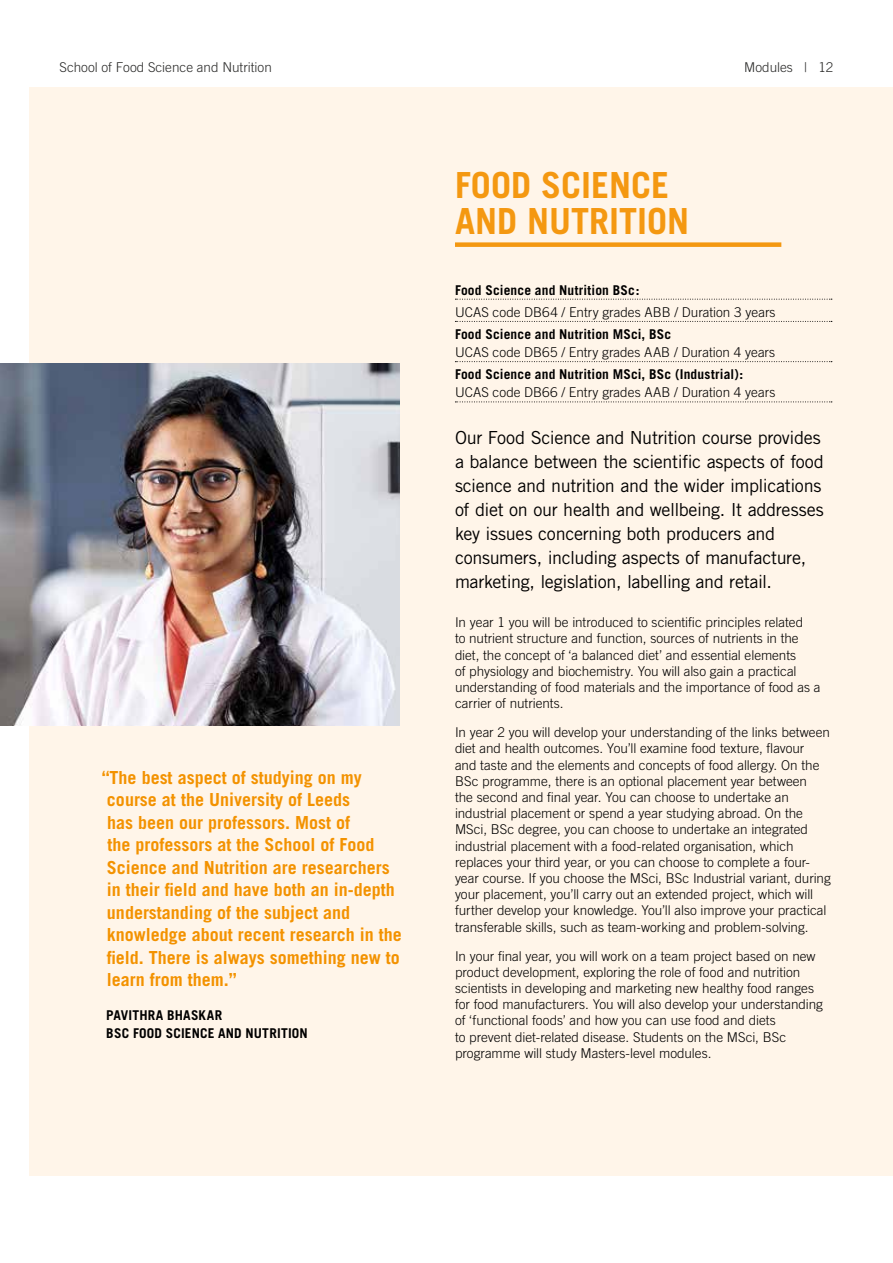
<style>
.page{position:relative;width:893px;height:1263px;background:#fff}
.page>*{position:absolute;margin:0;border:0;box-sizing:border-box;transform-origin:0 0}
.t1{font:700 36px/36px "Trade Gothic";color:#f49811}
.t2{font:700 18px/22.5px "Trade Gothic";color:#f39200}
.t3{font:18px/24px "Trade Gothic";letter-spacing:-.02em;color:#000}
.t4{font:300 13.5px/16.2px "Trade Gothic";color:#000}
.t5{font:700 13.5px/18px "Trade Gothic";letter-spacing:.015em;color:#000}
.t6{font:300 13.5px "Trade Gothic";color:#282827}
</style>
<div class="page">
<div style="left:30px;top:87px;width:863px;height:1089px;background:#fff5e9"></div>
<img style="left:0;top:364px;width:400px;height:361px">
<svg style="left:455px;top:299px;width:377px;height:1px"></svg>
<svg style="left:455px;top:321px;width:377px;height:1px"></svg>
<svg style="left:455px;top:361px;width:377px;height:1px"></svg>
<svg style="left:455px;top:401px;width:377px;height:1px"></svg>
<div style="left:455px;top:242px;width:326px;height:5px;background:#f49811"></div>
<p class="t6" style="left:60px;top:59px;width:214px">School of Food Science and Nutrition</p>
<p class="t6" style="left:744px;top:59px;width:91px">Modules | 12</p>
<h1 class="t1" style="left:455px;top:166px;width:236px">FOOD SCIENCE<br>AND NUTRITION</h1>
<p class="t2" style="left:102px;top:766px;width:302px">“The best aspect of studying on my course at the University of Leeds<br>has been our professors. Most of<br>the professors at the School of Food Science and Nutrition are researchers in their field and have both an in-depth understanding of the subject and knowledge about recent research in the field. There is always something new to learn from them.”</p>
<p class="t5" style="left:106px;top:1006px;width:203px">PAVITHRA BHASKAR<br>BSC FOOD SCIENCE AND NUTRITION</p>
<p class="t5" style="left:455px;top:280px;width:186px">Food Science and Nutrition BSc:</p>
<p class="t4" style="left:455px;top:304px;width:322px">UCAS code DB64 / Entry grades ABB / Duration 3 years</p>
<p class="t5" style="left:455px;top:325px;width:218px">Food Science and Nutrition MSci, BSc</p>
<p class="t4" style="left:455px;top:344px;width:322px">UCAS code DB65 / Entry grades AAB / Duration 4 years</p>
<p class="t5" style="left:455px;top:365px;width:290px">Food Science and Nutrition MSci, BSc (Industrial):</p>
<p class="t4" style="left:455px;top:384px;width:322px">UCAS code DB66 / Entry grades AAB / Duration 4 years</p>
<p class="t3" style="left:455px;top:426px;width:370px">Our Food Science and Nutrition course provides a balance between the scientific aspects of food science and nutrition and the wider implications of diet on our health and wellbeing. It addresses key issues concerning both producers and consumers, including aspects of manufacture, marketing, legislation, labelling and retail.</p>
<p class="t4" style="left:455px;top:614px;width:367px">In year 1 you will be introduced to scientific principles related<br>to nutrient structure and function, sources of nutrients in the diet, the concept of ‘a balanced diet’ and essential elements<br>of physiology and biochemistry. You will also gain a practical understanding of food materials and the importance of food as a carrier of nutrients.</p>
<p class="t4" style="left:455px;top:724px;width:377px">In year 2 you will develop your understanding of the links between diet and health outcomes. You’ll examine food texture, flavour<br>and taste and the elements and concepts of food allergy. On the BSc programme, there is an optional placement year between<br>the second and final year. You can choose to undertake an industrial placement or spend a year studying abroad. On the MSci, BSc degree, you can choose to undertake an integrated industrial placement with a food-related organisation, which replaces your third year, or you can choose to complete a four&shy;year course. If you choose the MSci, BSc Industrial variant, during your placement, you’ll carry out an extended project, which will further develop your knowledge. You’ll also improve your practical transferable skills, such as team-working and problem-solving.</p>
<p class="t4" style="left:455px;top:947px;width:369px">In your final year, you will work on a team project based on new product development, exploring the role of food and nutrition scientists in developing and marketing new healthy food ranges for food manufacturers. You will also develop your understanding of ‘functional foods’ and how you can use food and diets<br>to prevent diet-related disease. Students on the MSci, BSc programme will study Masters-level modules.</p>
</div>
